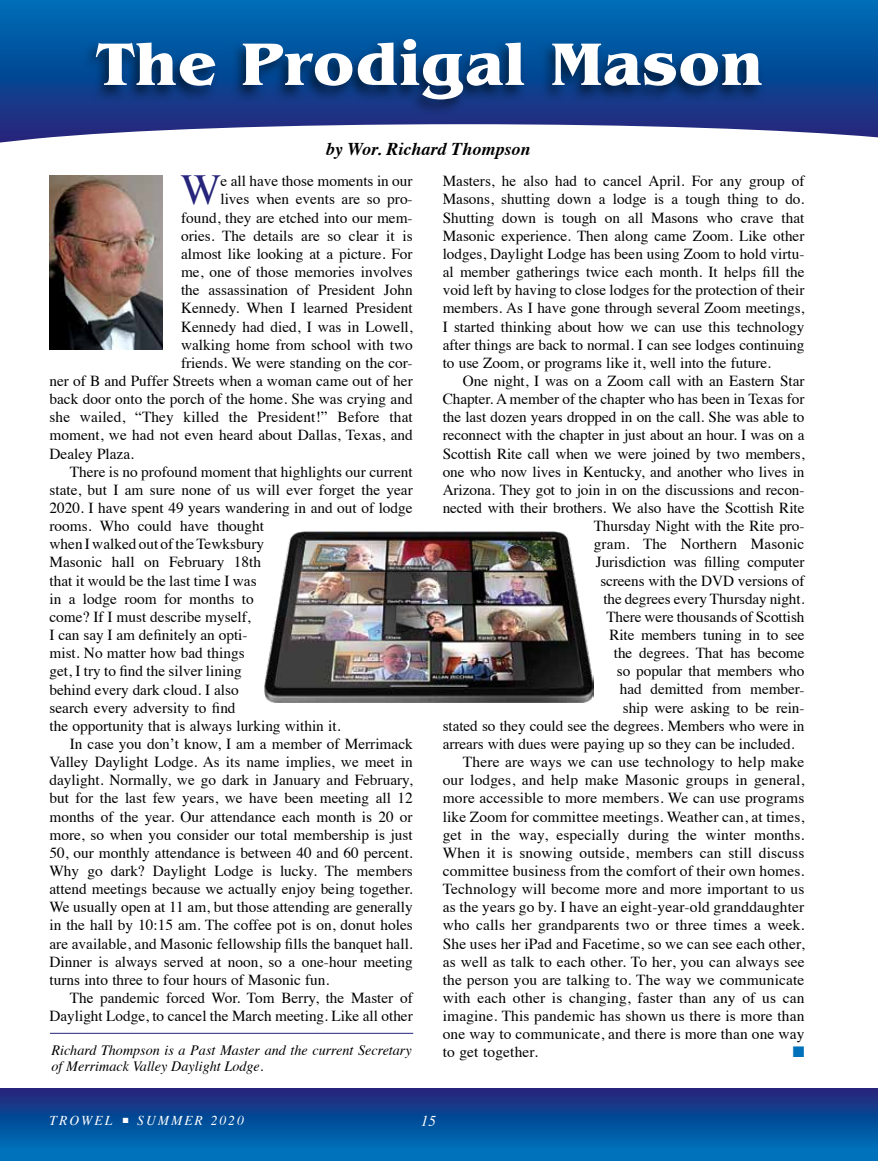
<style>
.page{position:relative;width:878px;height:1161px;background:#fff}
.page>*{position:absolute;margin:0;border:0;box-sizing:border-box;transform-origin:0 0}
.t1{font:700 62.85px "Benguiat";letter-spacing:.02em;color:#fff}
.t2{font:42.75px "Times";color:#26247b}
.t3{font:italic 700 18px "Times";color:#000}
.t4{font:15.3px/18.1px "Times";color:#000;text-align:justify}
.t5{font:15.3px "Zapf Dingbats ITC";color:#0072bc}
.t6{font:italic 15px "Times";color:#fff}
.t7{font:italic 14.25px/15.8px "Times";color:#000}
.t8{font:italic 13.5px "Times";letter-spacing:.15em;color:#fff}
</style>
<div class="page">
<div style="left:0;top:1088px;width:878px;height:73px;background:linear-gradient(to bottom,#1e2477,#007cc3)"></div>
<img style="left:50px;top:175px;width:112px;height:175px">
<hr style="left:50px;top:1033px;width:363px;height:1px;background:#26247b">
<svg style="left:0;top:0;width:878px;height:143px"></svg>
<div style="left:82px;top:37px;width:684px;height:79px;background:#000;opacity:.55"></div>
<img style="left:264px;top:531px;width:329px;height:172px">
<h1 class="t1" style="left:96px;top:28px;width:667px">The Prodigal Mason</h1>
<p class="t3" style="left:326px;top:132px;width:206px">by Wor. Richard Thompson</p>
<h2 class="t2" style="left:181px;top:150px;width:42px">W</h2>
<p class="t4" style="left:220px;top:171px;width:194px">e all have those moments in our</p>
<p class="t4" style="left:220px;top:189px;width:194px">lives when events are so pro-</p>
<p class="t4" style="left:181px;top:207px;width:233px">found, they are etched into our mem-</p>
<p class="t4" style="left:181px;top:225px;width:233px">ories. The details are so clear it is</p>
<p class="t4" style="left:181px;top:243px;width:233px">almost like looking at a picture. For</p>
<p class="t4" style="left:181px;top:262px;width:233px">me, one of those memories involves</p>
<p class="t4" style="left:181px;top:280px;width:233px">the assassination of President John</p>
<p class="t4" style="left:181px;top:298px;width:233px">Kennedy. When I learned President</p>
<p class="t4" style="left:181px;top:316px;width:233px">Kennedy had died, I was in Lowell,</p>
<p class="t4" style="left:181px;top:334px;width:233px">walking home from school with two</p>
<p class="t4" style="left:181px;top:352px;width:233px">friends. We were standing on the cor-</p>
<p class="t4" style="left:50px;top:370px;width:365px">ner of B and Puffer Streets when a woman came out of her</p>
<p class="t4" style="left:50px;top:389px;width:364px">back door onto the porch of the home. She was crying and</p>
<p class="t4" style="left:50px;top:407px;width:365px">she wailed, “They killed the President!” Before that</p>
<p class="t4" style="left:50px;top:425px;width:365px">moment, we had not even heard about Dallas, Texas, and</p>
<p class="t4" style="left:50px;top:443px;width:86px">Dealey Plaza.</p>
<p class="t4" style="left:70px;top:461px;width:344px">There is no profound moment that highlights our current</p>
<p class="t4" style="left:50px;top:479px;width:365px">state, but I am sure none of us will ever forget the year</p>
<p class="t4" style="left:50px;top:497px;width:364px">2020. I have spent 49 years wandering in and out of lodge</p>
<p class="t4" style="left:50px;top:516px;width:216px">rooms. Who could have thought</p>
<p class="t4" style="left:50px;top:534px;width:216px">when I walked out of the Tewksbury</p>
<p class="t4" style="left:50px;top:552px;width:213px">Masonic hall on February 18th</p>
<p class="t4" style="left:50px;top:570px;width:208px">that it would be the last time I was</p>
<p class="t4" style="left:50px;top:588px;width:206px">in a lodge room for months to</p>
<p class="t4" style="left:50px;top:606px;width:203px">come? If I must describe myself,</p>
<p class="t4" style="left:50px;top:624px;width:199px">I can say I am definitely an opti-</p>
<p class="t4" style="left:50px;top:643px;width:197px">mist. No matter how bad things</p>
<p class="t4" style="left:50px;top:661px;width:194px">get, I try to find the silver lining</p>
<p class="t4" style="left:50px;top:679px;width:191px">behind every dark cloud. I also</p>
<p class="t4" style="left:50px;top:697px;width:188px">search every adversity to find</p>
<p class="t4" style="left:50px;top:715px;width:292px">the opportunity that is always lurking within it.</p>
<p class="t4" style="left:70px;top:733px;width:344px">In case you don’t know, I am a member of Merrimack</p>
<p class="t4" style="left:50px;top:752px;width:365px">Valley Daylight Lodge. As its name implies, we meet in</p>
<p class="t4" style="left:50px;top:770px;width:365px">daylight. Normally, we go dark in January and February,</p>
<p class="t4" style="left:50px;top:788px;width:365px">but for the last few years, we have been meeting all 12</p>
<p class="t4" style="left:50px;top:806px;width:364px">months of the year. Our attendance each month is 20 or</p>
<p class="t4" style="left:50px;top:824px;width:365px">more, so when you consider our total membership is just</p>
<p class="t4" style="left:50px;top:842px;width:365px">50, our monthly attendance is between 40 and 60 percent.</p>
<p class="t4" style="left:50px;top:860px;width:365px">Why go dark? Daylight Lodge is lucky. The members</p>
<p class="t4" style="left:50px;top:879px;width:365px">attend meetings because we actually enjoy being together.</p>
<p class="t4" style="left:50px;top:897px;width:365px">We usually open at 11 am, but those attending are generally</p>
<p class="t4" style="left:50px;top:915px;width:365px">in the hall by 10:15 am. The coffee pot is on, donut holes</p>
<p class="t4" style="left:50px;top:933px;width:365px">are available, and Masonic fellowship fills the banquet hall.</p>
<p class="t4" style="left:50px;top:951px;width:365px">Dinner is always served at noon, so a one-hour meeting</p>
<p class="t4" style="left:50px;top:969px;width:281px">turns into three to four hours of Masonic fun.</p>
<p class="t4" style="left:70px;top:988px;width:344px">The pandemic forced Wor. Tom Berry, the Master of</p>
<p class="t4" style="left:50px;top:1006px;width:365px">Daylight Lodge, to cancel the March meeting. Like all other</p>
<p class="t7" style="left:51px;top:1042px;width:362px">Richard Thompson is a Past Master and the current Secretary of Merrimack Valley Daylight Lodge.</p>
<p class="t4" style="left:442px;top:171px;width:363px">Masters, he also had to cancel April. For any group of Masons, shutting down a lodge is a tough thing to do.<br>Shutting down is tough on all Masons who crave that Masonic experience. Then along came Zoom. Like other lodges, Daylight Lodge has been using Zoom to hold virtu&shy;al member gatherings twice each month. It helps fill the void left by having to close lodges for the protection of their members. As I have gone through several Zoom meetings, I started thinking about how we can use this technology after things are back to normal. I can see lodges continuing to use Zoom, or programs like it, well into the future.</p>
<p class="t4" style="left:463px;top:370px;width:343px">One night, I was on a Zoom call with an Eastern Star</p>
<p class="t4" style="left:442px;top:389px;width:363px">Chapter. A member of the chapter who has been in Texas for</p>
<p class="t4" style="left:442px;top:407px;width:363px">the last dozen years dropped in on the call. She was able to</p>
<p class="t4" style="left:442px;top:425px;width:363px">reconnect with the chapter in just about an hour. I was on a</p>
<p class="t4" style="left:442px;top:443px;width:363px">Scottish Rite call when we were joined by two members,</p>
<p class="t4" style="left:442px;top:461px;width:363px">one who now lives in Kentucky, and another who lives in</p>
<p class="t4" style="left:442px;top:479px;width:363px">Arizona. They got to join in on the discussions and recon-</p>
<p class="t4" style="left:442px;top:498px;width:363px">nected with their brothers. We also have the Scottish Rite</p>
<p class="t4" style="left:593px;top:516px;width:212px">Thursday Night with the Rite pro-</p>
<p class="t4" style="left:593px;top:534px;width:212px">gram. The Northern Masonic</p>
<p class="t4" style="left:595px;top:552px;width:210px">Jurisdiction was filling computer</p>
<p class="t4" style="left:600px;top:570px;width:205px">screens with the DVD versions of</p>
<p class="t4" style="left:603px;top:588px;width:203px">the degrees every Thursday night.</p>
<p class="t4" style="left:606px;top:606px;width:200px">There were thousands of Scottish</p>
<p class="t4" style="left:609px;top:625px;width:197px">Rite members tuning in to see</p>
<p class="t4" style="left:614px;top:643px;width:192px">the degrees. That has become</p>
<p class="t4" style="left:617px;top:661px;width:189px">so popular that members who</p>
<p class="t4" style="left:620px;top:679px;width:186px">had demitted from member-</p>
<p class="t4" style="left:622px;top:697px;width:183px">ship were asking to be rein-</p>
<p class="t4" style="left:442px;top:715px;width:363px">stated so they could see the degrees. Members who were in</p>
<p class="t4" style="left:442px;top:733px;width:353px">arrears with dues were paying up so they can be included.</p>
<p class="t4" style="left:463px;top:752px;width:343px">There are ways we can use technology to help make</p>
<p class="t4" style="left:442px;top:770px;width:363px">our lodges, and help make Masonic groups in general,</p>
<p class="t4" style="left:442px;top:788px;width:363px">more accessible to more members. We can use programs</p>
<p class="t4" style="left:442px;top:806px;width:363px">like Zoom for committee meetings. Weather can, at times,</p>
<p class="t4" style="left:442px;top:824px;width:363px">get in the way, especially during the winter months.</p>
<p class="t4" style="left:442px;top:842px;width:363px">When it is snowing outside, members can still discuss</p>
<p class="t4" style="left:442px;top:860px;width:363px">committee business from the comfort of their own homes.</p>
<p class="t4" style="left:442px;top:879px;width:363px">Technology will become more and more important to us</p>
<p class="t4" style="left:442px;top:897px;width:363px">as the years go by. I have an eight-year-old granddaughter</p>
<p class="t4" style="left:442px;top:915px;width:363px">who calls her grandparents two or three times a week.</p>
<p class="t4" style="left:442px;top:933px;width:363px">She uses her iPad and Facetime, so we can see each other,</p>
<p class="t4" style="left:442px;top:951px;width:363px">as well as talk to each other. To her, you can always see</p>
<p class="t4" style="left:442px;top:969px;width:363px">the person you are talking to. The way we communicate</p>
<p class="t4" style="left:442px;top:988px;width:363px">with each other is changing, faster than any of us can</p>
<p class="t4" style="left:442px;top:1006px;width:363px">imagine. This pandemic has shown us there is more than</p>
<p class="t4" style="left:442px;top:1024px;width:363px">one way to communicate, and there is more than one way</p>
<p class="t4" style="left:442px;top:1042px;width:97px">to get together.</p>
<p class="t5" style="left:792px;top:1045px;width:13px">■</p>
<p class="t8" style="left:50px;top:1109px;width:196px">TROWEL ■ SUMMER 2020</p>
<p class="t6" style="left:421px;top:1108px;width:16px">15</p>
</div>
